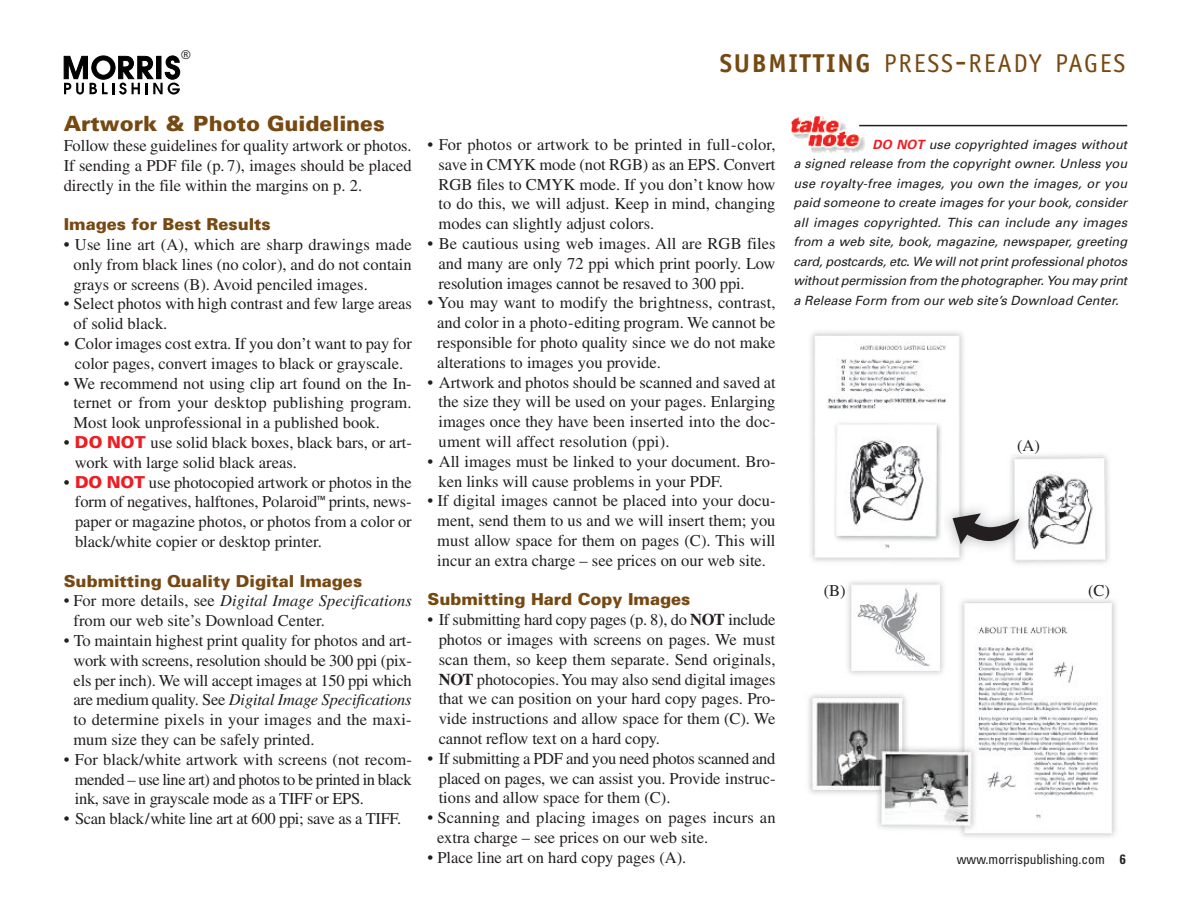
<style>
.page{position:relative;width:1188px;height:918px;background:#fff}
.page>*{position:absolute;margin:0;border:0;box-sizing:border-box;transform-origin:0 0}
.t1{font:25.8px "Officina Sans";letter-spacing:.065em;color:#774912}
.t2{font:900 21px "Univers";color:#774912}
.t3{font:16.5px/19.8px "Times";color:#231f20;text-align:justify}
.t4{font:900 16.5px "Univers";color:#774912}
.t5{font:16.5px "Times";letter-spacing:-.02em;color:#231f20}
.t6{font:condensed 13.5px "Univers";color:#231f20}
.t7{font:italic 12.75px/19.5px "Univers";letter-spacing:.005em;color:#231f20;text-align:justify}
.t8{font:condensed 12px "Univers";color:#231f20}
.s1{font-weight:700}
.s2{font-size:34.5px}
.s3{font-family:"Univers";font-weight:900;color:#ee1d23}
.s4{font-style:italic}
.s5{font-weight:700;color:#ee1d23}
</style>
<div class="page">
<svg style="left:64px;top:56px;width:116px;height:39px"></svg>
<img style="left:808px;top:331px;width:308px;height:506px">
<img style="left:967px;top:518px;width:53px;height:24px">
<hr style="left:859px;top:125px;width:268px;height:1px;background:#231f20">
<img style="left:792px;top:115px;width:73px;height:38px">
<p class="t8" style="left:181px;top:50px;width:11px">®</p>
<h1 class="t1" style="left:720px;top:53px;width:407px"><span class="s1">SUBMITTING</span> PRESS<span class="s2">-</span>READY PAGES</h1>
<p class="t2" style="left:64px;top:116px;width:323px">Artwork &amp; Photo Guidelines</p>
<p class="t3" style="left:64px;top:137px;width:350px">Follow these guidelines for quality artwork or photos.<br>If sending a PDF file (p. 7), images should be placed directly in the file within the margins on p. 2.</p>
<p class="t4" style="left:64px;top:218px;width:208px">Images for Best Results</p>
<p class="t3" style="left:73px;top:236px;width:340px;text-indent:-10px"><span class="s1">•</span> Use line art (A), which are sharp drawings made only from black lines (no color), and do not contain grays or screens (B). Avoid penciled images.</p>
<p class="t3" style="left:73px;top:296px;width:340px;text-indent:-10px">• Select photos with high contrast and few large areas of solid black.</p>
<p class="t3" style="left:64px;top:335px;width:350px;text-align:center">• Color images cost extra. If you don’t want to pay for color pages, convert images to black or grayscale.</p>
<p class="t3" style="left:73px;top:375px;width:340px;text-indent:-10px">• We recommend not using clip art found on the In&shy;ternet or from your desktop publishing program.<br>Most look unprofessional in a published book.</p>
<p class="t3" style="left:75px;top:434px;width:339px;text-indent:-11px"><span class="s1">•</span> <span class="s3">DO NOT</span> use solid black boxes, black bars, or art&shy;work with large solid black areas.</p>
<p class="t3" style="left:75px;top:474px;width:338px;text-indent:-11px"><span class="s1">•</span> <span class="s3">DO NOT</span> use photocopied artwork or photos in the form of negatives, halftones, Polaroid<sup>™</sup> prints, news&shy;paper or magazine photos, or photos from a color or black/white copier or desktop printer.</p>
<p class="t4" style="left:64px;top:575px;width:300px">Submitting Quality Digital Images</p>
<p class="t3" style="left:74px;top:593px;width:340px;text-indent:-10px">• For more details, see <span class="s4">Digital Image Specifications </span>from our web site’s Download Center.</p>
<p class="t3" style="left:74px;top:632px;width:340px;text-indent:-10px">• To maintain highest print quality for photos and art&shy;work with screens, resolution should be 300 ppi (pix&shy;els per inch). We will accept images at 150 ppi which are medium quality. See <span class="s4">Digital Image Specifications </span>to determine pixels in your images and the maxi&shy;mum size they can be safely printed.</p>
<p class="t3" style="left:75px;top:751px;width:339px;text-indent:-11px">• For black/white artwork with screens (not recom&shy;mended – use line art) and photos to be printed in black ink, save in grayscale mode as a TIFF or EPS.</p>
<p class="t5" style="left:64px;top:813px;width:339px">• Scan black/white line art at 600 ppi; save as a TIFF.</p>
<p class="t3" style="left:439px;top:136px;width:339px;text-indent:-11px">• For photos or artwork to be printed in full-color, save in CMYK mode (not RGB) as an EPS. Convert RGB files to CMYK mode. If you don’t know how to do this, we will adjust. Keep in mind, changing modes can slightly adjust colors.</p>
<p class="t3" style="left:439px;top:235px;width:339px;text-indent:-11px">• Be cautious using web images. All are RGB files and many are only 72 ppi which print poorly. Low resolution images cannot be resaved to 300 ppi.</p>
<p class="t3" style="left:437px;top:295px;width:340px;text-indent:-10px">• You may want to modify the brightness, contrast, and color in a photo-editing program. We cannot be responsible for photo quality since we do not make alterations to images you provide.</p>
<p class="t3" style="left:439px;top:374px;width:339px;text-indent:-11px">• Artwork and photos should be scanned and saved at the size they will be used on your pages. Enlarging images once they have been inserted into the doc&shy;ument will affect resolution (ppi).</p>
<p class="t3" style="left:439px;top:453px;width:339px;text-indent:-11px">• All images must be linked to your document. Bro&shy;ken links will cause problems in your PDF.</p>
<p class="t3" style="left:428px;top:493px;width:350px;text-align:center">• If digital images cannot be placed into your docu&shy;ment, send them to us and we will insert them; you must allow space for them on pages (C). This will incur an extra charge – see prices on our web site.</p>
<p class="t4" style="left:427px;top:594px;width:264px">Submitting Hard Copy Images</p>
<p class="t3" style="left:439px;top:612px;width:339px;text-indent:-11px">• If submitting hard copy pages (p. 8), do <span class="s1">NOT</span> include photos or images with screens on pages. We must scan them, so keep them separate. Send originals, <span class="s1">NOT</span> photocopies.You may also send digital images that we can position on your hard copy pages. Pro&shy;vide instructions and allow space for them (C). We cannot reflow text on a hard copy.</p>
<p class="t3" style="left:439px;top:750px;width:338px;text-indent:-11px">• If submitting a PDF and you need photos scanned and placed on pages, we can assist you. Provide instruc&shy;tions and allow space for them (C).</p>
<p class="t3" style="left:437px;top:810px;width:340px;text-indent:-10px">• Scanning and placing images on pages incurs an extra charge – see prices on our web site.</p>
<p class="t3" style="left:428px;top:849px;width:260px">• Place line art on hard copy pages (A).</p>
<p class="t7" style="left:794px;top:135px;width:335px;text-indent:79px"><span class="s5">DO NOT</span> use copyrighted images without a signed release from the copyright owner. Unless you use royalty-free images, you own the images, or you paid someone to create images for your book, consider all images copyrighted. This can include any images from a web site, book, magazine, newspaper, greeting card, postcards, etc. We will not print professional photos without permission from the photographer. You may print a Release Form from our web site’s Download Center.</p>
<p class="t3" style="left:1017px;top:437px;width:24px">(A)</p>
<p class="t3" style="left:824px;top:582px;width:23px">(B)</p>
<p class="t3" style="left:1088px;top:582px;width:23px">(C)</p>
<p class="t6" style="left:957px;top:854px;width:170px">www.morrispublishing.com <span class="s1">6</span></p>
</div>
